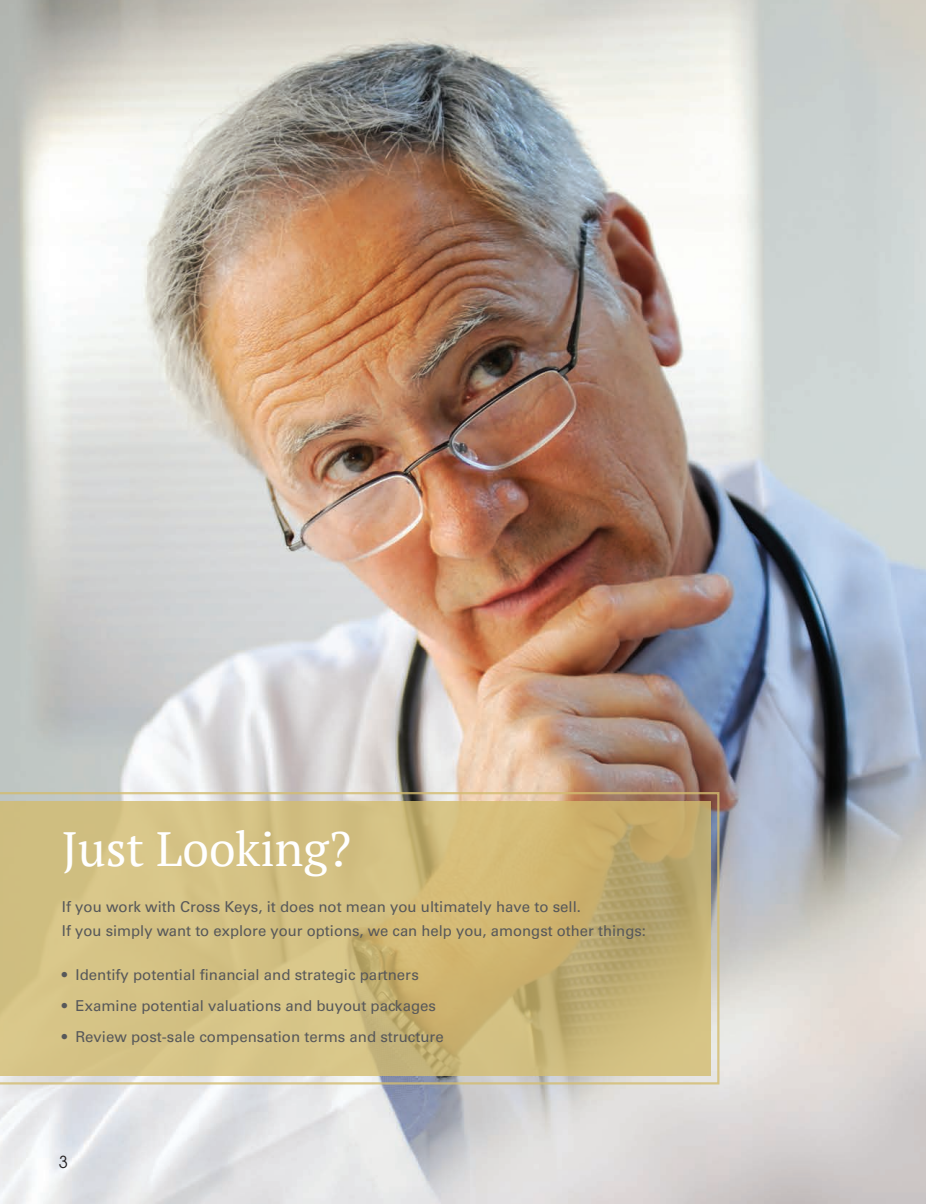
<style>
.page{position:relative;width:926px;height:1204px;background:#fff}
.page>*{position:absolute;margin:0;border:0;box-sizing:border-box;transform-origin:0 0}
.t1{font:48px "PT Serif";color:#fff}
.t2{font:16.5px "Avant Garde";color:#231f20}
.t3{font:15px/24px "Univers";color:#57585a}
</style>
<div class="page">
<img style="left:0;top:0;width:926px;height:1203px">
<svg style="left:0;top:792px;width:719px;height:292px"></svg>
<svg style="left:0;top:801px;width:711px;height:274px;fill:#d3be80"></svg>
<h1 class="t1" style="left:62px;top:817px;width:291px">Just Looking?</h1>
<p class="t3" style="left:62px;top:894px;width:585px">If you work with Cross Keys, it does not mean you ultimately have to sell.<br>If you simply want to explore your options, we can help you, amongst other things:</p>
<p class="t3" style="left:62px;top:962px;width:358px">• Identify potential financial and strategic partners</p>
<p class="t3" style="left:62px;top:993px;width:376px">• Examine potential valuations and buyout packages</p>
<p class="t3" style="left:62px;top:1024px;width:383px">• Review post-sale compensation terms and structure</p>
<p class="t2" style="left:59px;top:1152px;width:11px">3</p>
</div>
